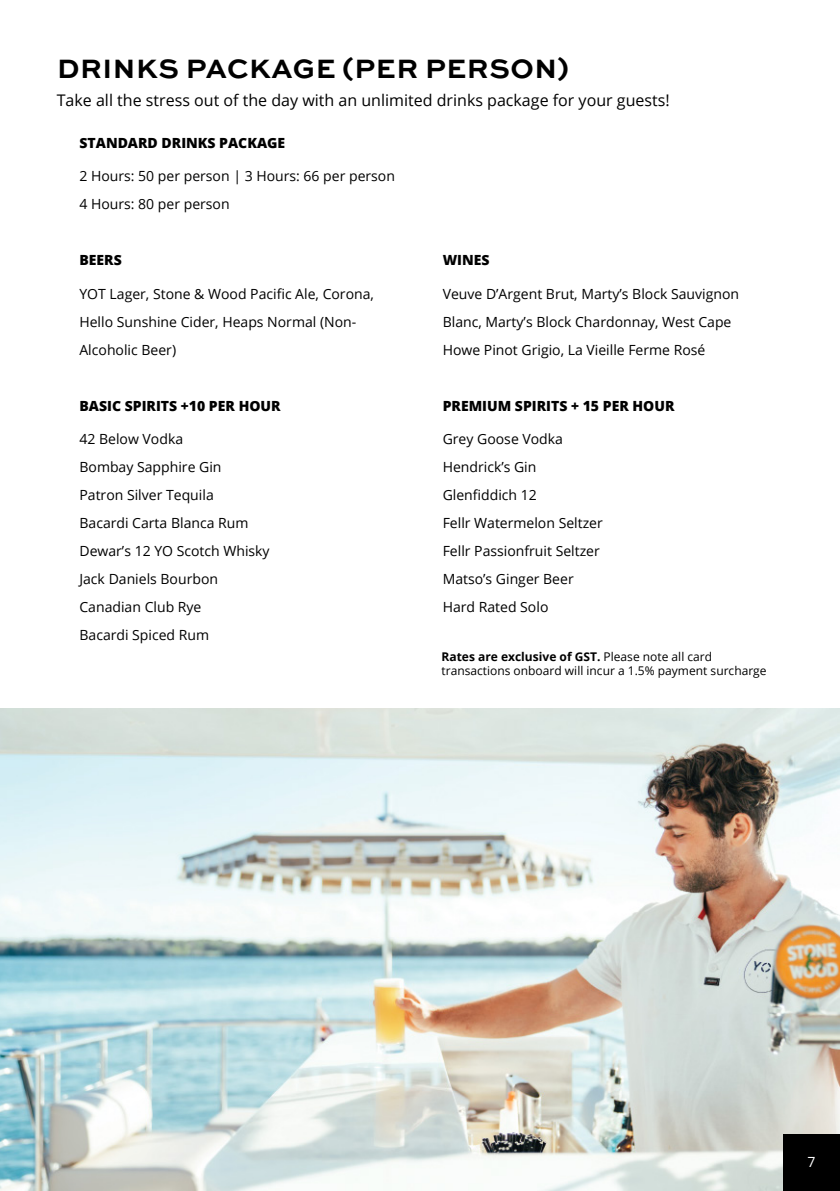
<style>
.page{position:relative;width:840px;height:1191px;background:#fff}
.page>*{position:absolute;margin:0;border:0;box-sizing:border-box;transform-origin:0 0}
.t1{font:700 28px "Sweet Sans Pro";letter-spacing:.02em;color:#000}
.t2{font:16px "Open Sans";color:#000}
.t3{font:14px/28px "Open Sans";color:#000}
.t4{font:800 14px "Open Sans";color:#000}
.t5{font:14px "Open Sans";color:#fff}
.t6{font:12px/14.4px "Open Sans";color:#000}
.s1{font-weight:700}
</style>
<div class="page">
<img style="left:0;top:709px;width:839px;height:482px">
<div style="left:782px;top:1134px;width:57px;height:57px;background:#000"></div>
<h1 class="t1" style="left:57px;top:57px;width:513px">DRINKS PACKAGE (PER PERSON)</h1>
<p class="t2" style="left:57px;top:90px;width:614px">Take all the stress out of the day with an unlimited drinks package for your guests!</p>
<p class="t4" style="left:79px;top:137px;width:207px">STANDARD DRINKS PACKAGE</p>
<p class="t3" style="left:79px;top:162px;width:317px">2 Hours: 50 per person | 3 Hours: 66 per person<br>4 Hours: 80 per person</p>
<p class="t4" style="left:79px;top:254px;width:44px">BEERS</p>
<p class="t4" style="left:442px;top:254px;width:48px">WINES</p>
<p class="t3" style="left:79px;top:279px;width:296px">YOT Lager, Stone &amp; Wood Pacific Ale, Corona,<br>Hello Sunshine Cider, Heaps Normal (Non-<br>Alcoholic Beer)</p>
<p class="t3" style="left:442px;top:279px;width:298px">Veuve D’Argent Brut, Marty’s Block Sauvignon<br>Blanc, Marty’s Block Chardonnay, West Cape<br>Howe Pinot Grigio, La Vieille Ferme Rosé</p>
<p class="t4" style="left:79px;top:400px;width:202px">BASIC SPIRITS +10 PER HOUR</p>
<p class="t4" style="left:442px;top:400px;width:233px">PREMIUM SPIRITS + 15 PER HOUR</p>
<p class="t3" style="left:79px;top:425px;width:192px">42 Below Vodka<br>Bombay Sapphire Gin<br>Patron Silver Tequila<br>Bacardi Carta Blanca Rum<br>Dewar’s 12 YO Scotch Whisky<br>Jack Daniels Bourbon<br>Canadian Club Rye<br>Bacardi Spiced Rum</p>
<p class="t3" style="left:442px;top:425px;width:162px">Grey Goose Vodka<br>Hendrick’s Gin<br>Glenfiddich 12<br>Fellr Watermelon Seltzer<br>Fellr Passionfruit Seltzer<br>Matso’s Ginger Beer<br>Hard Rated Solo</p>
<p class="t6" style="left:441px;top:648px;width:326px"><span class="s1">Rates are exclusive of GST.</span> Please note all card transactions onboard will incur a 1.5% payment surcharge</p>
<p class="t5" style="left:807px;top:1156px;width:10px">7</p>
</div>
